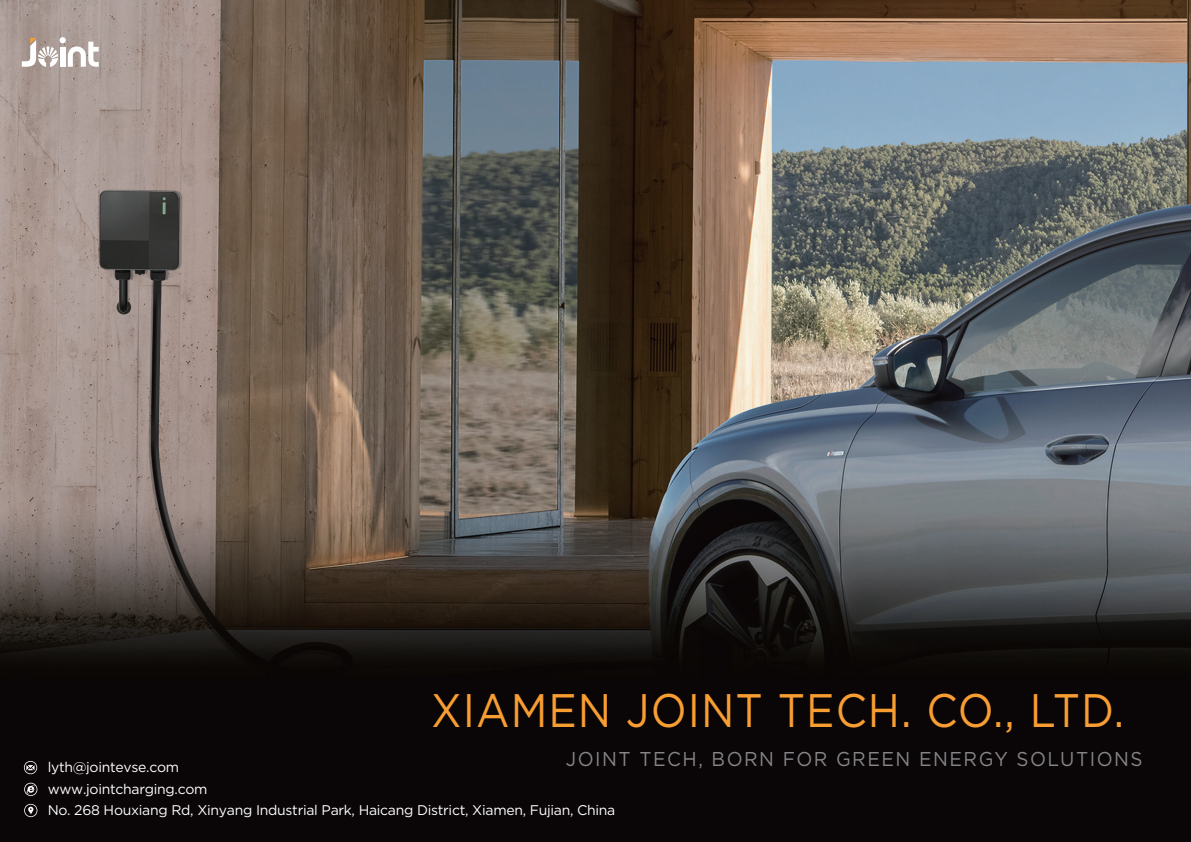
<style>
.page{position:relative;width:1191px;height:842px;background:#fff}
.page>*{position:absolute;margin:0;border:0;box-sizing:border-box;transform-origin:0 0}
.t1{font:47px "Gotham";letter-spacing:.025em;color:#f79d32;scale:.9 1}
.t2{font:20px "Gotham";letter-spacing:.08em;color:#858689;scale:.94 1}
.t3{font:14px "Gotham";letter-spacing:-.02em;color:#fff}
</style>
<div class="page">
<img style="left:0;top:0;width:1191px;height:841px">
<svg style="left:24px;top:804px;width:13px;height:13px"></svg>
<svg style="left:24px;top:783px;width:13px;height:13px"></svg>
<svg style="left:24px;top:761px;width:13px;height:13px"></svg>
<svg style="left:22px;top:37px;width:77px;height:30px"></svg>
<h1 class="t1" style="left:431px;top:685px;width:771px">XIAMEN JOINT TECH. CO., LTD.</h1>
<h2 class="t2" style="left:566px;top:747px;width:615px">JOINT TECH, BORN FOR GREEN ENERGY SOLUTIONS</h2>
<p class="t3" style="left:48px;top:802px;width:569px">No. 268 Houxiang Rd, Xinyang Industrial Park, Haicang District, Xiamen, Fujian, China</p>
<p class="t3" style="left:48px;top:759px;width:133px">lyth@jointevse.com</p>
<p class="t3" style="left:48px;top:781px;width:161px">www.jointcharging.com</p>
</div>
